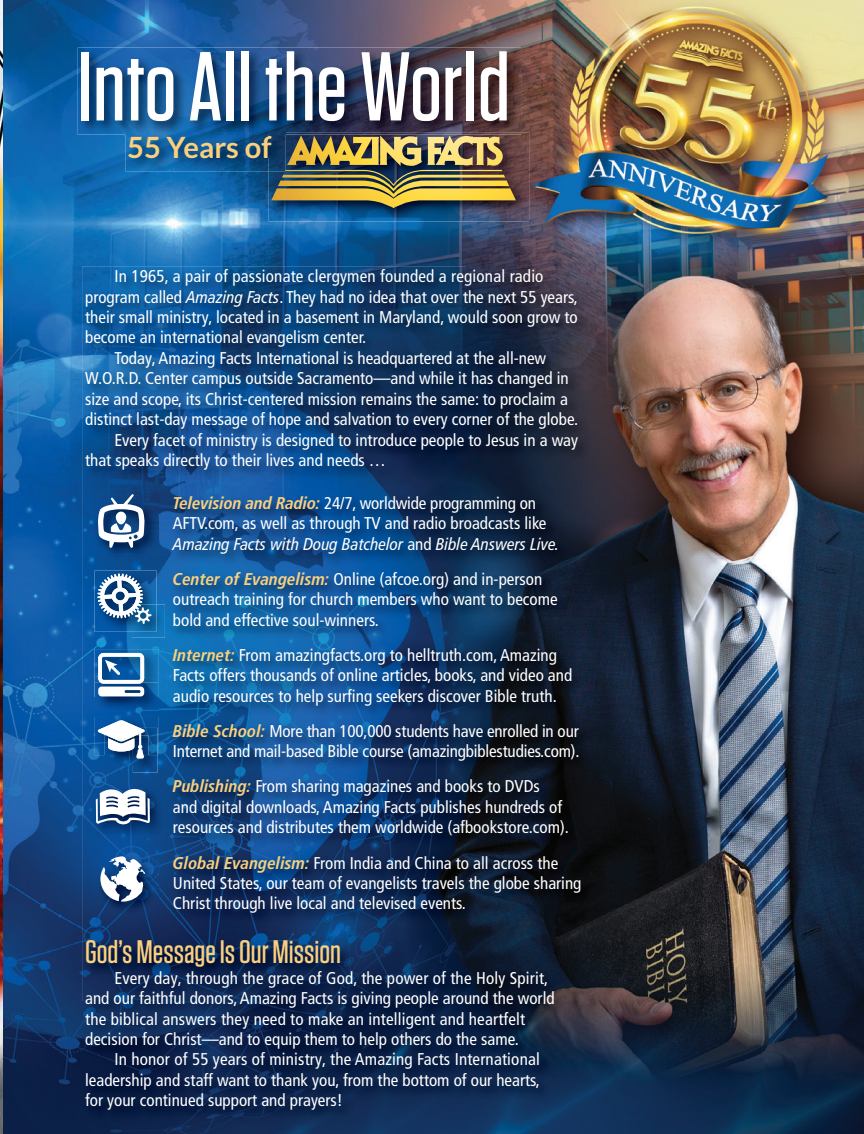
<style>
.page{position:relative;width:864px;height:1134px;background:#fff}
.page>*{position:absolute;margin:0;border:0;box-sizing:border-box;transform-origin:0 0}
.t1{font:500 97.5px "Tungsten";color:#fff}
.t2{font:500 32.55px "Tungsten";color:#fad07f}
.t3{font:700 29.25px "Lato";color:#fad07f}
.t4{font:condensed 17.1px/20.5px "Frutiger LT Pro";color:#fff}
.s1{font-style:italic}
.s2{font-weight:700;font-style:italic;color:#fad07f}
</style>
<div class="page">
<img style="left:2px;top:0;width:862px;height:1134px">
<img style="left:0;top:0;width:2px;height:1134px">
<h1 class="t1" style="left:78px;top:36px;width:434px">Into All the World</h1>
<h3 class="t3" style="left:127px;top:130px;width:146px">55 Years of</h3>
<p class="t4" style="left:114px;top:266px;width:431px">In 1965, a pair of passionate clergymen founded a regional radio</p>
<p class="t4" style="left:85px;top:286px;width:494px">program called <span class="s1">Amazing Facts</span>. They had no idea that over the next 55 years,</p>
<p class="t4" style="left:85px;top:307px;width:494px">their small ministry, located in a basement in Maryland, would soon grow to</p>
<p class="t4" style="left:85px;top:327px;width:283px">become an international evangelism center.</p>
<p class="t4" style="left:114px;top:348px;width:433px">Today, Amazing Facts International is headquartered at the all-new</p>
<p class="t4" style="left:85px;top:368px;width:485px">W.O.R.D. Center campus outside Sacramento—and while it has changed in</p>
<p class="t4" style="left:85px;top:389px;width:484px">size and scope, its Christ-centered mission remains the same: to proclaim a</p>
<p class="t4" style="left:85px;top:409px;width:494px">distinct last-day message of hope and salvation to every corner of the globe.</p>
<p class="t4" style="left:114px;top:430px;width:465px">Every facet of ministry is designed to introduce people to Jesus in a way</p>
<p class="t4" style="left:85px;top:450px;width:302px">that speaks directly to their lives and needs …</p>
<p class="t4" style="left:173px;top:493px;width:388px"><span class="s2">Television and Radio:</span> 24/7, worldwide programming on<br>AFTV.com, as well as through TV and radio broadcasts like<br><span class="s1">Amazing Facts with Doug Batchelor</span> and <span class="s1">Bible Answers Live.</span></p>
<p class="t4" style="left:173px;top:569px;width:386px"><span class="s2">Center of Evangelism:</span> Online (afcoe.org) and in-person outreach training for church members who want to become bold and effective soul-winners.</p>
<p class="t4" style="left:173px;top:645px;width:401px"><span class="s2">Internet:</span> From amazingfacts.org to helltruth.com, Amazing<br>Facts offers thousands of online articles, books, and video and audio resources to help surfing seekers discover Bible truth.</p>
<p class="t4" style="left:173px;top:721px;width:408px"><span class="s2">Bible School:</span> More than 100,000 students have enrolled in our<br>Internet and mail-based Bible course (amazingbiblestudies.com).</p>
<p class="t4" style="left:173px;top:776px;width:398px"><span class="s2">Publishing:</span> From sharing magazines and books to DVDs<br>and digital downloads, Amazing Facts publishes hundreds of resources and distributes them worldwide (afbookstore.com).</p>
<p class="t4" style="left:173px;top:852px;width:410px"><span class="s2">Global Evangelism:</span> From India and China to all across the<br>United States, our team of evangelists travels the globe sharing<br>Christ through live local and televised events.</p>
<h2 class="t2" style="left:85px;top:935px;width:257px">God’s Message Is Our Mission</h2>
<p class="t4" style="left:85px;top:967px;width:471px;text-indent:29px">Every day, through the grace of God, the power of the Holy Spirit, and our faithful donors, Amazing Facts is giving people around the world the biblical answers they need to make an intelligent and heartfelt decision for Christ—and to equip them to help others do the same.</p>
<p class="t4" style="left:85px;top:1049px;width:456px;text-align:justify;text-indent:29px">In honor of 55 years of ministry, the Amazing Facts International leadership and staff want to thank you, from the bottom of our hearts, for your continued support and prayers!</p>
</div>
